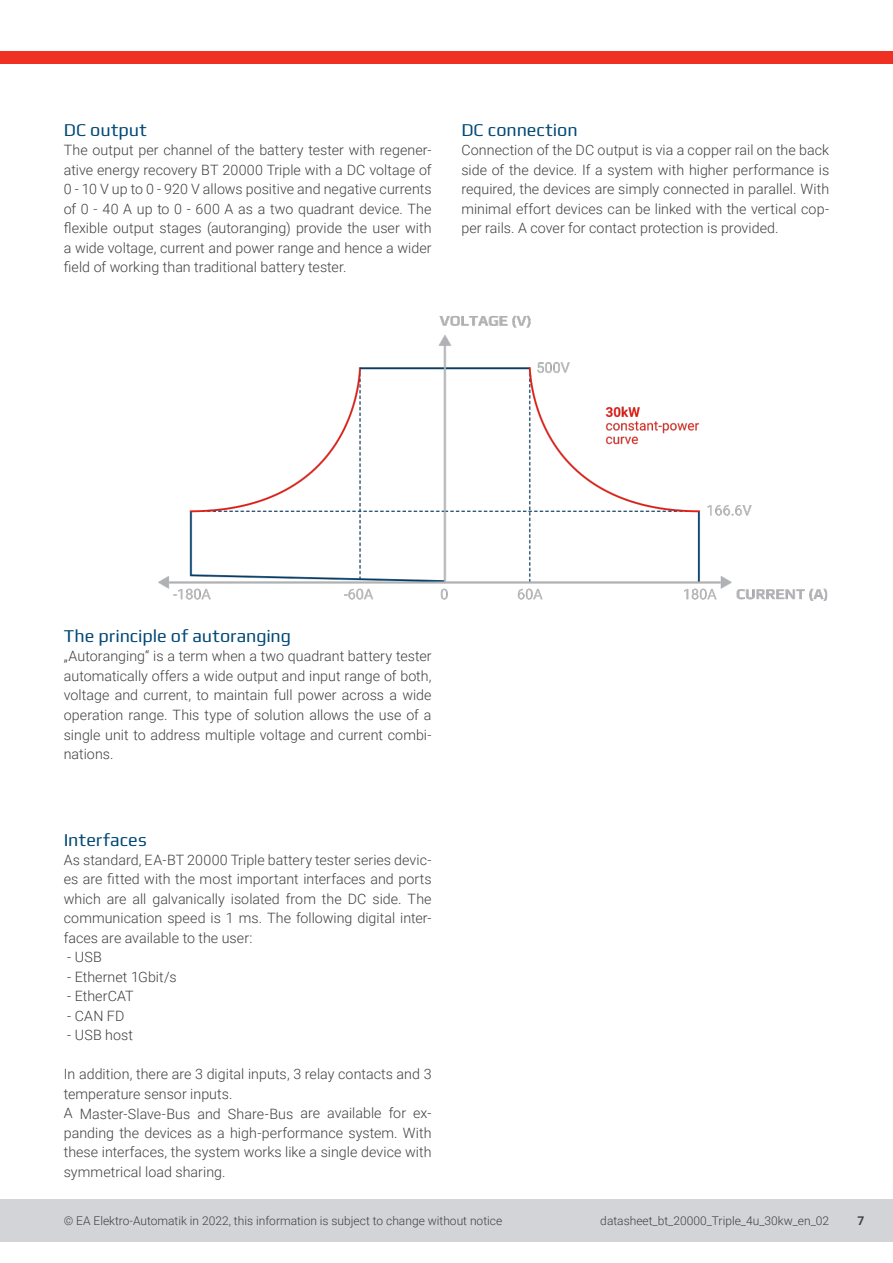
<style>
.page{position:relative;width:893px;height:1263px;background:#fff}
.page>*{position:absolute;margin:0;border:0;box-sizing:border-box;transform-origin:0 0}
.t1{font:18px "Play";letter-spacing:-.005em;color:#024975}
.t2{font:300 14.25px/19.5px "Roboto";color:#404041;text-align:justify}
.t3{font:300 12px "Roboto";color:#404041}
.t4{font:700 12px "Roboto";color:#404041}
</style>
<div class="page">
<div style="left:0;top:1199px;width:893px;height:43px;background:#d3d4d7"></div>
<div style="left:0;top:51px;width:893px;height:13px;background:#ee3123"></div>
<img style="left:158px;top:315px;width:670px;height:286px">
<p class="t1" style="left:64px;top:123px;width:84px">DC output</p>
<p class="t2" style="left:64px;top:142px;width:369px">The output per channel of the battery tester with regener&shy;ative energy recovery BT 20000 Triple with a DC voltage of 0 - 10 V up to 0 - 920 V allows positive and negative currents of 0 - 40 A up to 0 - 600 A as a two quadrant device. The昀氀exible output stages (autoranging) provide the user with a wide voltage, current and power range and hence a wider昀椀eld of working than traditional battery tester.</p>
<p class="t1" style="left:461px;top:123px;width:118px">DC connection</p>
<p class="t2" style="left:461px;top:142px;width:369px">Connection of the DC output is via a copper rail on the back side of the device. If a system with higher performance is required, the devices are simply connected in parallel. With minimal effort devices can be linked with the vertical cop&shy;per rails. A cover for contact protection is provided.</p>
<p class="t1" style="left:64px;top:629px;width:229px">The principle of autoranging</p>
<p class="t2" style="left:64px;top:648px;width:369px">„Autoranging“ is a term when a two quadrant battery tester automatically offers a wide output and input range of both, voltage and current, to maintain full power across a wide operation range. This type of solution allows the use of a single unit to address multiple voltage and current combi&shy;nations.</p>
<p class="t1" style="left:64px;top:833px;width:84px">Interfaces</p>
<p class="t2" style="left:64px;top:851px;width:369px">As standard, EA-BT 20000 Triple battery tester series devic&shy;es are 昀椀tted with the most important interfaces and ports which are all galvanically isolated from the DC side. The communication speed is 1 ms. The following digital inter&shy;faces are available to the user:</p>
<p class="t2" style="left:67px;top:948px;width:36px">- USB</p>
<p class="t2" style="left:67px;top:968px;width:111px">- Ethernet 1Gbit/s</p>
<p class="t2" style="left:67px;top:987px;width:68px">- EtherCAT</p>
<p class="t2" style="left:67px;top:1007px;width:59px">- CAN FD</p>
<p class="t2" style="left:67px;top:1026px;width:67px">- USB host</p>
<p class="t2" style="left:64px;top:1065px;width:369px;line-height:20px;text-align:left">In addition, there are 3 digital inputs, 3 relay contacts and 3 temperature sensor inputs.<br>A Master-Slave-Bus and Share-Bus are available for ex-</p>
<p class="t2" style="left:64px;top:1124px;width:369px">panding the devices as a high-performance system. With these interfaces, the system works like a single device with symmetrical load sharing.</p>
<p class="t3" style="left:64px;top:1216px;width:440px">© EA Elektro-Automatik in 2022, this information is subject to change without notice</p>
<p class="t3" style="left:600px;top:1216px;width:230px">datasheet_bt_20000_Triple_4u_30kw_en_02</p>
<p class="t4" style="left:858px;top:1214px;width:8px">7</p>
</div>
